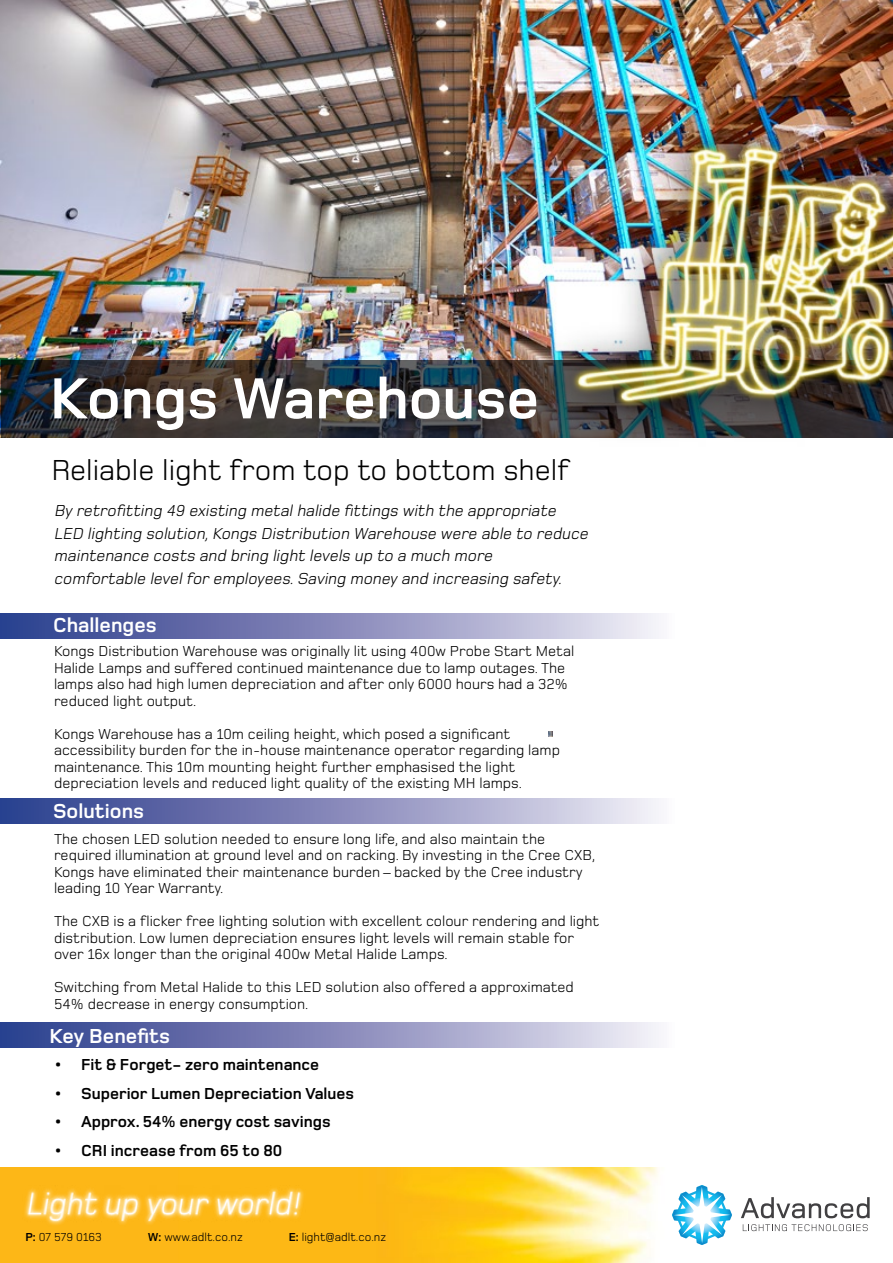
<style>
.page{position:relative;width:893px;height:1263px;background:#fff}
.page>*{position:absolute;margin:0;border:0;box-sizing:border-box;transform-origin:0 0}
.t1{font:700 60px "Foundry Monoline";color:#fff}
.t2{font:30px "Foundry Monoline";color:#000}
.t3{font:700 21px "Foundry Monoline";color:#fff}
.t4{font:italic 16.5px/22.5px "Foundry Monoline";color:#000}
.t5{font:700 16.5px "Foundry Monoline";color:#000}
.t6{font:15px/16.5px "Foundry Monoline";color:#000}
.t7{font:12px "Foundry Monoline";color:#000}
.s1{font-weight:700}
</style>
<div class="page">
<img style="left:0;top:0;width:893px;height:438px">
<div style="left:0;top:1022px;width:676px;height:26px;background:linear-gradient(to right,#263688,#f2ecf5)"></div>
<div style="left:0;top:613px;width:676px;height:26px;background:linear-gradient(to right,#263688,#f2ecf5)"></div>
<img style="left:0;top:1167px;width:870px;height:96px">
<svg style="left:672px;top:1185px;width:60px;height:60px"></svg>
<svg style="left:741px;top:1197px;width:129px;height:21px"></svg>
<svg style="left:743px;top:1224px;width:125px;height:7px"></svg>
<img style="left:22px;top:1185px;width:284px;height:41px">
<svg style="left:549px;top:731px;width:3px;height:5px"></svg>
<svg style="left:1px;top:360px;width:526px;height:78px;background:#353537"></svg>
<img style="left:527px;top:97px;width:366px;height:341px">
<div style="left:0;top:798px;width:676px;height:25px;background:linear-gradient(to right,#263688,#f2ecf5)"></div>
<h1 class="t1" style="left:50px;top:365px;width:491px">Kongs Warehouse</h1>
<h2 class="t2" style="left:51px;top:454px;width:521px">Reliable light from top to bottom shelf</h2>
<p class="t4" style="left:54px;top:500px;width:539px">By retrofitting 49 existing metalhalide fittings with the appropriate LED lighting solution,Kongs Distribution Warehouse were able to reduce maintenance costs and bring light levels up to a much more comfortable levelfor employees.Saving money and increasing safety.</p>
<h3 class="t3" style="left:53px;top:613px;width:105px">Challenges</h3>
<p class="t6" style="left:54px;top:644px;width:522px">Kongs Distribution Warehouse was originally lit using 400w Probe Start Metal Halide Lamps and suffered continued maintenance due to lamp outages. The lamps also had high lumen depreciation and after only 6000 hours had a 32% reduced light output.</p>
<p class="t6" style="left:54px;top:726px;width:507px">Kongs Warehouse has a 10m ceiling height, which posed a significant accessibility burden for the in-house maintenance operator regarding lamp maintenance. This 10m mounting height further emphasised the light depreciation levels and reduced light quality of the existing MH lamps.</p>
<h3 class="t3" style="left:53px;top:799px;width:93px">Solutions</h3>
<p class="t6" style="left:54px;top:831px;width:543px">The chosen LED solution needed to ensure long life, and also maintain the required illumination at ground level and on racking. By investing in the Cree CXB, Kongs have eliminated their maintenance burden – backed by the Cree industry leading 10 Year Warranty.</p>
<p class="t6" style="left:54px;top:914px;width:547px">The CXB is a flicker free lighting solution with excellent colour rendering and light distribution. Low lumen depreciation ensures light levels will remain stable for over 16x longer than the original 400w Metal Halide Lamps.</p>
<p class="t6" style="left:54px;top:980px;width:521px">Switching from Metal Halide to this LED solution also offered a approximated<br>54% decrease in energy consumption.</p>
<h3 class="t3" style="left:50px;top:1024px;width:122px">Key Benefits</h3>
<p class="t5" style="left:54px;top:1055px;width:267px">• Fit &amp; Forget- zero maintenance</p>
<p class="t5" style="left:54px;top:1084px;width:302px">• Superior Lumen Depreciation Values</p>
<p class="t5" style="left:54px;top:1112px;width:278px">• Approx. 54% energy cost savings</p>
<p class="t5" style="left:54px;top:1141px;width:230px">• CRI increase from 65 to 80</p>
<p class="t7" style="left:25px;top:1230px;width:78px"><span class="s1">P:</span> 07 579 0163</p>
<p class="t7" style="left:148px;top:1230px;width:96px"><span class="s1">W:</span> www.adlt.co.nz</p>
<p class="t7" style="left:289px;top:1230px;width:99px"><span class="s1">E:</span> light@adlt.co.nz</p>
</div>
